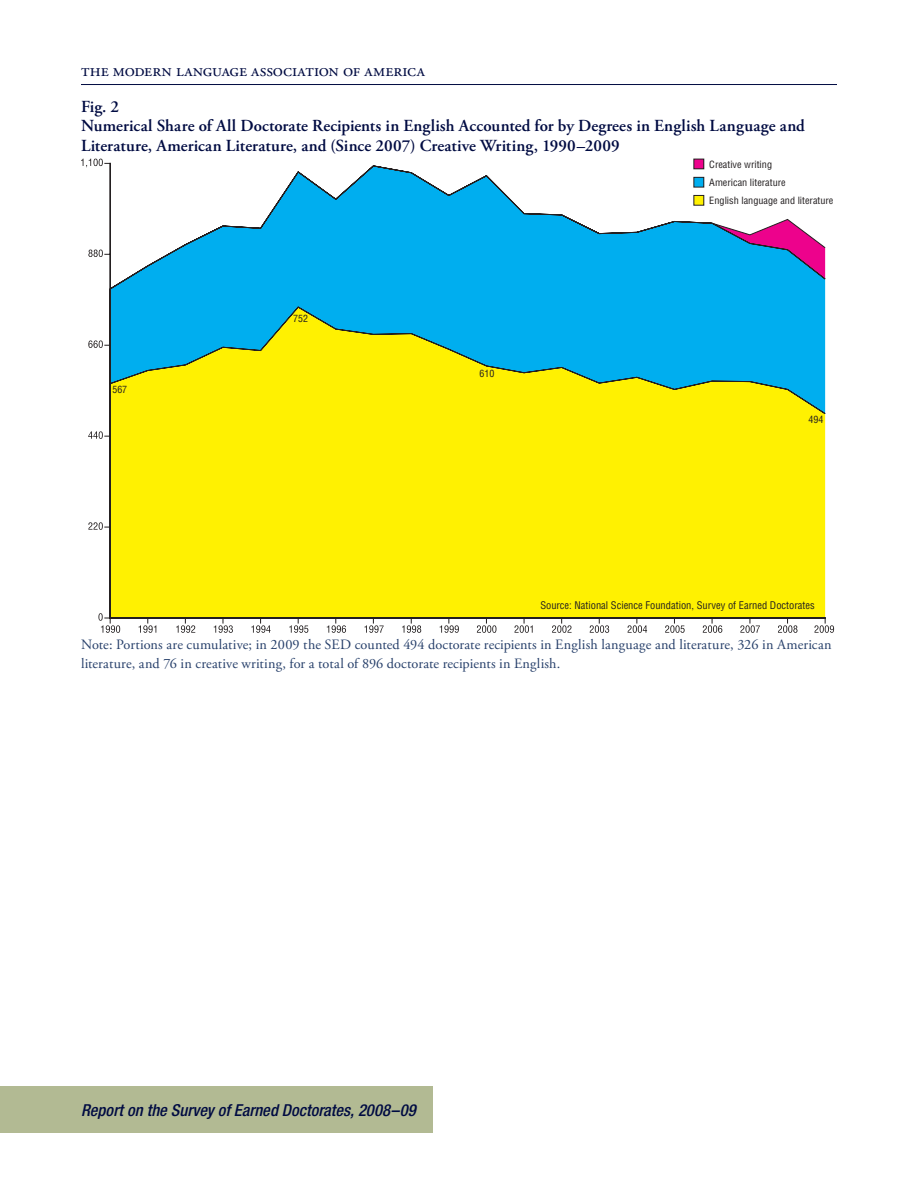
<style>
.page{position:relative;width:918px;height:1188px;background:#fff}
.page>*{position:absolute;margin:0;border:0;box-sizing:border-box;transform-origin:0 0}
.t1{font:18px "Adobe Garamond Pro";letter-spacing:-.005em;color:#000b42}
.tableTitle{font:600 16.8px/19.2px "Adobe Garamond Pro";letter-spacing:.005em;color:#000b42}
.t2{font:italic 500 condensed 16.5px "Helvetica Neue LT Std";letter-spacing:.005em;color:#000b42}
.TableTitle{font:14.25px/19.5px "Adobe Garamond Pro";color:#263f6a}
.t3{font:condensed 10.35px "Helvetica LT Std";color:#231f20}
.t4{font:condensed 9.75px "Helvetica LT Std";color:#231f20;scale:1.05 1}
.t5{font:condensed 9.75px "Helvetica LT Std";color:#231f20}
</style>
<div class="page">
<hr style="left:81px;top:84px;width:756px;height:1px;background:#000b42">
<div style="left:0;top:1087px;width:433px;height:46px;background:#b2ba93"></div>
<svg style="left:104px;top:162px;width:722px;height:462px;background:#add96b"></svg>
<svg style="left:139px;top:625px;width:17px;height:8px"></svg>
<svg style="left:176px;top:625px;width:19px;height:8px"></svg>
<svg style="left:214px;top:625px;width:19px;height:8px"></svg>
<svg style="left:251px;top:625px;width:20px;height:8px"></svg>
<svg style="left:289px;top:625px;width:19px;height:8px"></svg>
<svg style="left:327px;top:625px;width:19px;height:8px"></svg>
<svg style="left:364px;top:625px;width:20px;height:8px"></svg>
<svg style="left:402px;top:625px;width:19px;height:8px"></svg>
<svg style="left:440px;top:625px;width:19px;height:8px"></svg>
<svg style="left:477px;top:625px;width:19px;height:8px"></svg>
<svg style="left:514px;top:625px;width:19px;height:8px"></svg>
<svg style="left:552px;top:625px;width:20px;height:8px"></svg>
<svg style="left:590px;top:625px;width:19px;height:8px"></svg>
<svg style="left:628px;top:625px;width:19px;height:8px"></svg>
<svg style="left:665px;top:625px;width:20px;height:8px"></svg>
<svg style="left:703px;top:625px;width:19px;height:8px"></svg>
<svg style="left:740px;top:625px;width:20px;height:8px"></svg>
<svg style="left:778px;top:625px;width:20px;height:8px"></svg>
<svg style="left:814px;top:625px;width:20px;height:8px"></svg>
<svg style="left:101px;top:614px;width:19px;height:19px"></svg>
<svg style="left:98px;top:613px;width:5px;height:8px"></svg>
<svg style="left:88px;top:522px;width:15px;height:8px"></svg>
<svg style="left:88px;top:431px;width:15px;height:8px"></svg>
<svg style="left:88px;top:340px;width:15px;height:8px"></svg>
<svg style="left:88px;top:250px;width:15px;height:7px"></svg>
<svg style="left:81px;top:159px;width:22px;height:8px"></svg>
<div style="left:694px;top:195px;width:10px;height:10px;background:#fff101"></div>
<div style="left:694px;top:195px;width:10px;height:10px;border:1px solid #231f20"></div>
<div style="left:694px;top:177px;width:10px;height:10px;background:#00aeef"></div>
<div style="left:694px;top:177px;width:10px;height:10px;border:1px solid #231f20"></div>
<div style="left:694px;top:159px;width:10px;height:10px;background:#ed028c"></div>
<div style="left:694px;top:159px;width:10px;height:10px;border:1px solid #231f20"></div>
<p class="t1" style="left:81px;top:60px;width:345px">the modern language association of america</p>
<p class="tableTitle" style="left:81px;top:98px;width:725px">Fig. 2<br>Numerical Share of All Doctorate Recipients in English Accounted for by Degrees in English Language and<br>Literature, American Literature, and (Since 2007) Creative Writing, 1990–2009</p>
<p class="t4" style="left:709px;top:158px;width:61px">Creative writing</p>
<p class="t4" style="left:709px;top:176px;width:74px">American literature</p>
<p class="t5" style="left:112px;top:383px;width:16px">567</p>
<p class="t5" style="left:293px;top:312px;width:16px">752</p>
<p class="t5" style="left:480px;top:368px;width:16px">610</p>
<p class="t4" style="left:709px;top:194px;width:120px">English language and literature</p>
<p class="t5" style="left:808px;top:413px;width:16px">494</p>
<p class="t3" style="left:540px;top:599px;width:276px">Source: National Science Foundation, Survey of Earned Doctorates</p>
<p class="TableTitle" style="left:81px;top:635px;width:752px">Note: Portions are cumulative; in 2009 the SED counted 494 doctorate recipients in English language and literature, 326 in American literature, and 76 in creative writing, for a total of 896 doctorate recipients in English.</p>
<p class="t2" style="left:81px;top:1100px;width:336px">Report on the Survey of Earned Doctorates, 2008–09</p>
</div>
